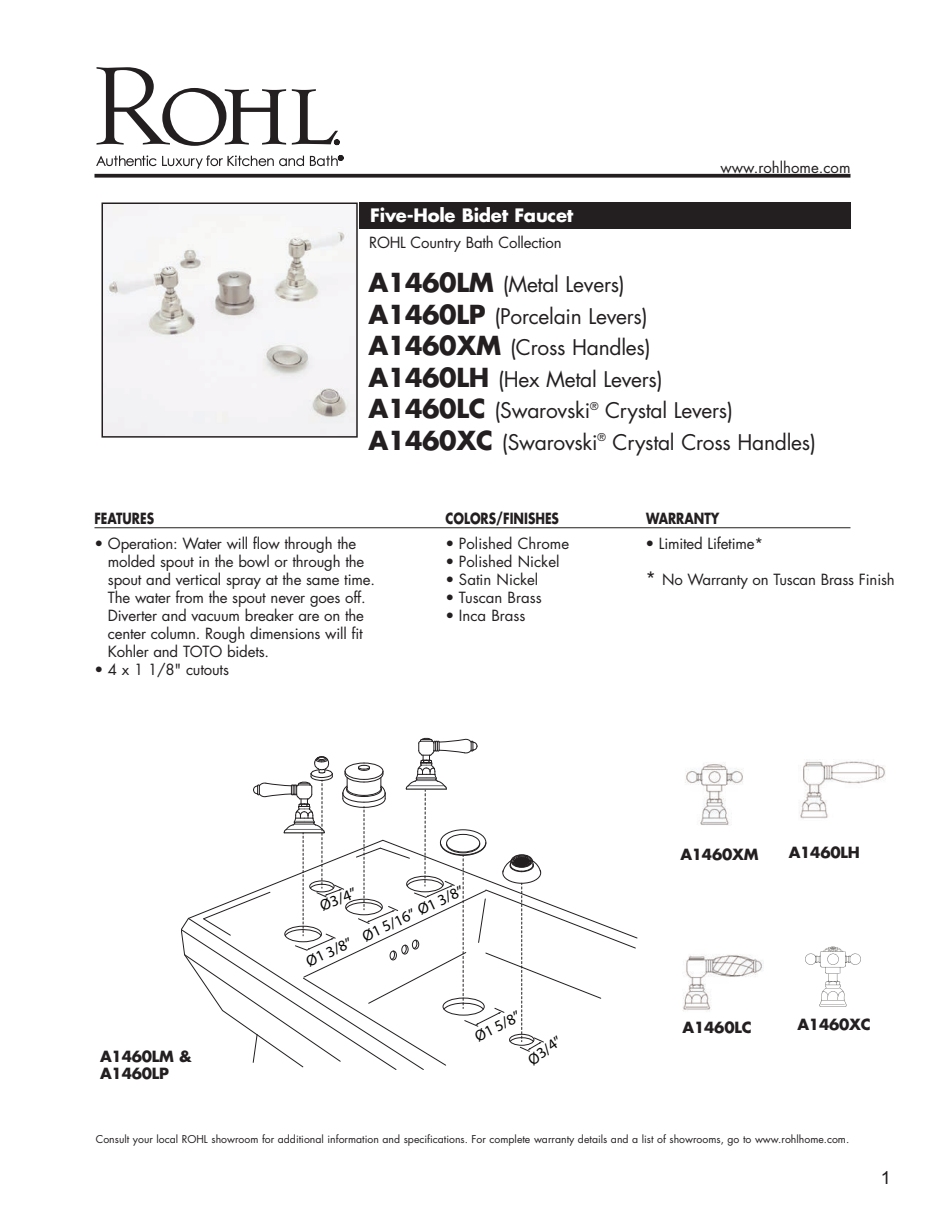
<style>
.page{position:relative;width:945px;height:1215px;background:#fff}
.page>*{position:absolute;margin:0;border:0;box-sizing:border-box;transform-origin:0 0}
.t1{font:21px/31.5px "Futura";letter-spacing:-.01em;color:#231f20}
.t2{font:700 18px "Futura";letter-spacing:-.015em;color:#fff}
.t3{font:18px "Arial";color:#231f20}
.t4{font:15.6px "Myriad Pro";color:#040503}
.t5{font:15px/18px "Futura";letter-spacing:-.01em;color:#231f20}
.t6{font:700 15px/16.5px "Futura";letter-spacing:-.015em;color:#231f20}
.t7{font:700 15px "Futura";letter-spacing:-.015em;color:#231f20;scale:.8 1}
.t8{font:10.5px "Futura";color:#231f20}
.s1{font-weight:700;font-size:25.5px}
.s2{font-size:18px}
</style>
<div class="page">
<svg style="left:96px;top:67px;width:190px;height:79px"></svg>
<svg style="left:292px;top:89px;width:47px;height:56px"></svg>
<svg style="left:96px;top:155px;width:208px;height:14px"></svg>
<svg style="left:310px;top:155px;width:33px;height:11px"></svg>
<img style="left:105px;top:205px;width:250px;height:230px">
<div style="left:102px;top:202px;width:256px;height:236px;border:2px solid #231f20"></div>
<svg style="left:94px;top:174px;width:756px;height:4px;background:#383435"></svg>
<div style="left:359px;top:202px;width:491px;height:27px;background:#231f20"></div>
<hr style="left:94px;top:527px;width:756px;height:1px;background:#231f20">
<img style="left:685px;top:763px;width:58px;height:62px">
<img style="left:799px;top:761px;width:86px;height:58px">
<img style="left:683px;top:955px;width:81px;height:56px">
<img style="left:805px;top:946px;width:56px;height:61px">
<svg style="left:181px;top:738px;width:456px;height:332px"></svg>
<hr style="left:284px;top:833px;width:40px;height:1px;background:#040503">
<p class="t2" style="left:370px;top:202px;width:204px">Five-Hole Bidet Faucet</p>
<p class="t5" style="left:369px;top:233px;width:194px">ROHL Country Bath Collection</p>
<p class="t5" style="left:720px;top:158px;width:132px">www.rohlhome.com</p>
<h1 class="t1" style="left:368px;top:268px;width:449px"><span class="s1">A1460LM</span> (Metal Levers)<br><span class="s1">A1460LP</span> (Porcelain Levers)<br><span class="s1">A1460XM</span> (Cross Handles)<br><span class="s1">A1460LH</span> (Hex Metal Levers)<br><span class="s1">A1460LC</span> (Swarovski<sup>®</sup> Crystal Levers)<br><span class="s1">A1460XC</span> (Swarovski<sup>®</sup> Crystal Cross Handles)</h1>
<p class="t7" style="left:94px;top:508px;width:76px">FEATURES</p>
<p class="t7" style="left:446px;top:508px;width:143px">COLORS/FINISHES</p>
<p class="t7" style="left:646px;top:508px;width:93px">WARRANTY</p>
<p class="t5" style="left:108px;top:534px;width:269px;text-indent:-14px">• Operation: Water will flow through the molded spout in the bowl or through the spout and vertical spray at the same time.<br>The water from the spout never goes off.<br>Diverter and vacuum breaker are on the center column. Rough dimensions will fit Kohler and TOTO bidets.</p>
<p class="t5" style="left:94px;top:660px;width:136px">• 4 x 1 1/8" cutouts</p>
<p class="t5" style="left:445px;top:534px;width:125px">• Polished Chrome</p>
<p class="t5" style="left:445px;top:552px;width:116px">• Polished Nickel</p>
<p class="t5" style="left:445px;top:570px;width:94px">• Satin Nickel</p>
<p class="t5" style="left:445px;top:588px;width:98px">• Tuscan Brass</p>
<p class="t5" style="left:445px;top:606px;width:82px">• Inca Brass</p>
<p class="t6" style="left:100px;top:1048px;width:93px">A1460LM &amp;<br>A1460LP</p>
<p class="t4" style="left:305px;top:957px;width:173px;rotate:-25deg">Ø1 3/8” Ø1 5/16” Ø1 3/8”</p>
<p class="t4" style="left:319px;top:900px;width:39px;rotate:-21deg">Ø3/4”</p>
<p class="t4" style="left:473px;top:1032px;width:50px;rotate:-27deg">Ø1 5/8”</p>
<p class="t4" style="left:526px;top:1057px;width:39px;rotate:-36deg">Ø3/4”</p>
<p class="t5" style="left:645px;top:534px;width:119px">• Limited Lifetime*</p>
<p class="t5" style="left:645px;top:570px;width:251px"><span class="s2">*</span> No Warranty on Tuscan Brass Finish</p>
<p class="t6" style="left:680px;top:846px;width:80px">A1460XM</p>
<p class="t6" style="left:789px;top:843px;width:73px">A1460LH</p>
<p class="t6" style="left:683px;top:1019px;width:70px">A1460LC</p>
<p class="t6" style="left:797px;top:1016px;width:75px">A1460XC</p>
<p class="t8" style="left:96px;top:1132px;width:755px">Consult your local ROHL showroom for additional information and specifications. For complete warranty details and a list of showrooms, go to www.rohlhome.com.</p>
<p class="t3" style="left:881px;top:1166px;width:12px">1</p>
</div>
